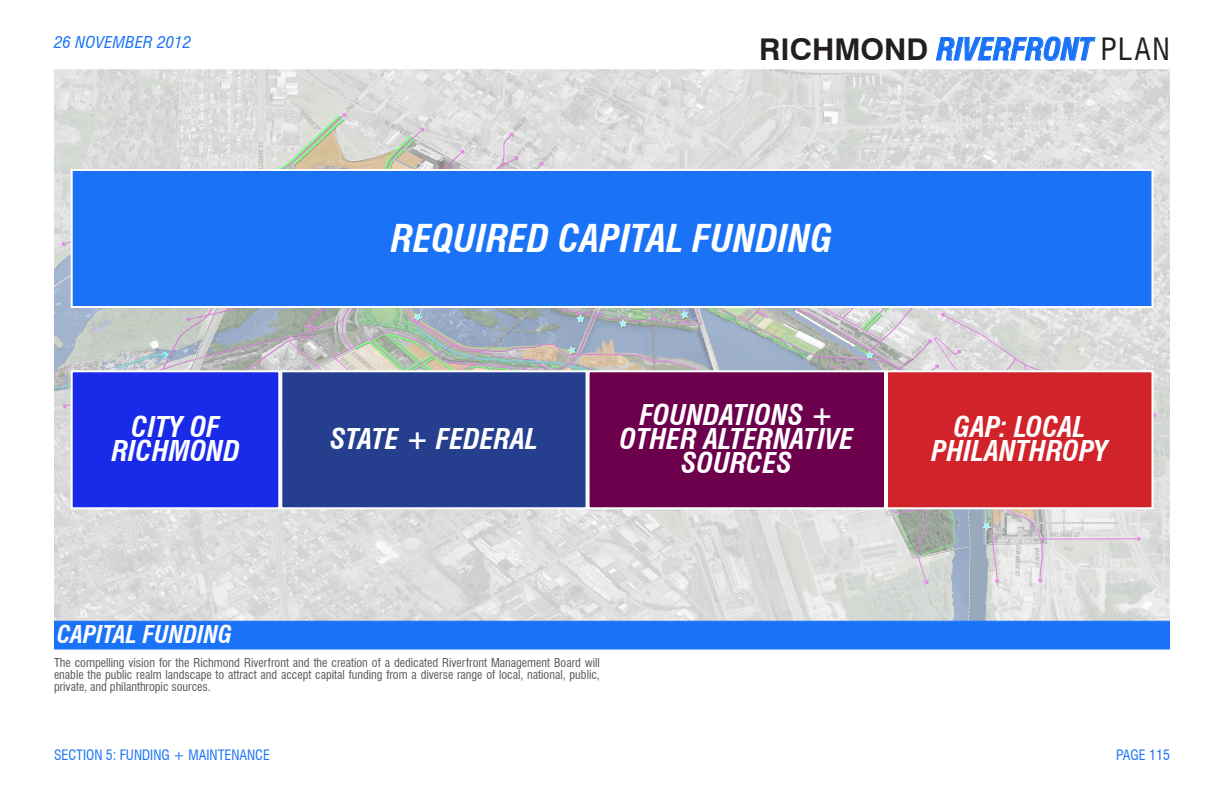
<style>
.page{position:relative;width:1224px;height:792px;background:#fff}
.page>*{position:absolute;margin:0;border:0;box-sizing:border-box;transform-origin:0 0}
.t1{font:italic 700 condensed 37.5px "Swiss 721 BT";color:#fff}
.t2{font:italic 700 condensed 30px "Swiss 721 BT";color:#1a73f7}
.t3{font:italic 700 condensed 28px/24px "Swiss 721 BT";color:#fff;text-align:center}
.t4{font:italic 700 condensed 24px "Swiss 721 BT";color:#fffeff}
.t5{font:italic condensed 16px "Swiss 721 BT";letter-spacing:.01em;color:#1a73f7;scale:1.05 1}
.t6{font:condensed 14px "Swiss 721 BT";color:#1a73f7}
.t7{font:condensed 12px/12px "Swiss 721 BT";color:#595759;text-align:justify}
.s1{font-style:normal;font-stretch:normal;color:#231f20}
.s2{font-weight:400;font-style:normal;color:#231f20}
</style>
<div class="page">
<img style="left:54px;top:69px;width:1116px;height:552px">
<svg style="left:936px;top:36px;width:160px;height:26px"></svg>
<div style="left:54px;top:621px;width:1116px;height:29px;background:#1a73f7;border:1px solid #1a73f7"></div>
<div style="left:71px;top:169px;width:1083px;height:139px;background:#1a73f7;border:2px solid #fff"></div>
<div style="left:71px;top:370px;width:209px;height:139px;background:#192be8;border:2px solid #fff"></div>
<div style="left:280px;top:370px;width:308px;height:139px;background:#253f8e;border:2px solid #fff"></div>
<div style="left:588px;top:370px;width:298px;height:139px;background:#6d004c;border:2px solid #fff"></div>
<div style="left:886px;top:370px;width:268px;height:139px;background:#d1232a;border:2px solid #fff"></div>
<p class="t5" style="left:54px;top:33px;width:132px">26 NOVEMBER 2012</p>
<p class="t3" style="left:132px;top:415px;width:90px">CITY OF</p>
<p class="t3" style="left:112px;top:439px;width:130px">RICHMOND</p>
<p class="t2" style="left:759px;top:31px;width:412px"><span class="s1">RICHMOND</span> RIVERFRONT <span class="s2">PLAN</span></p>
<p class="t1" style="left:391px;top:216px;width:443px">REQUIRED CAPITAL FUNDING</p>
<p class="t3" style="left:330px;top:427px;width:209px">STATE + FEDERAL</p>
<p class="t3" style="left:640px;top:403px;width:196px">FOUNDATIONS +</p>
<p class="t3" style="left:620px;top:427px;width:235px">OTHER ALTERNATIVE<br>SOURCES</p>
<p class="t3" style="left:931px;top:415px;width:178px">GAP: LOCAL<br>PHILANTHROPY</p>
<p class="t4" style="left:57px;top:620px;width:177px">CAPITAL FUNDING</p>
<p class="t7" style="left:54px;top:657px;width:547px">The compelling vision for the Richmond Riverfront and the creation of a dedicated Riverfront Management Board will enable the public realm landscape to attract and accept capital funding from a diverse range of local, national, public, private, and philanthropic sources.</p>
<p class="t6" style="left:54px;top:746px;width:218px">SECTION 5: FUNDING + MAINTENANCE</p>
<p class="t6" style="left:1116px;top:746px;width:55px">PAGE 115</p>
</div>
